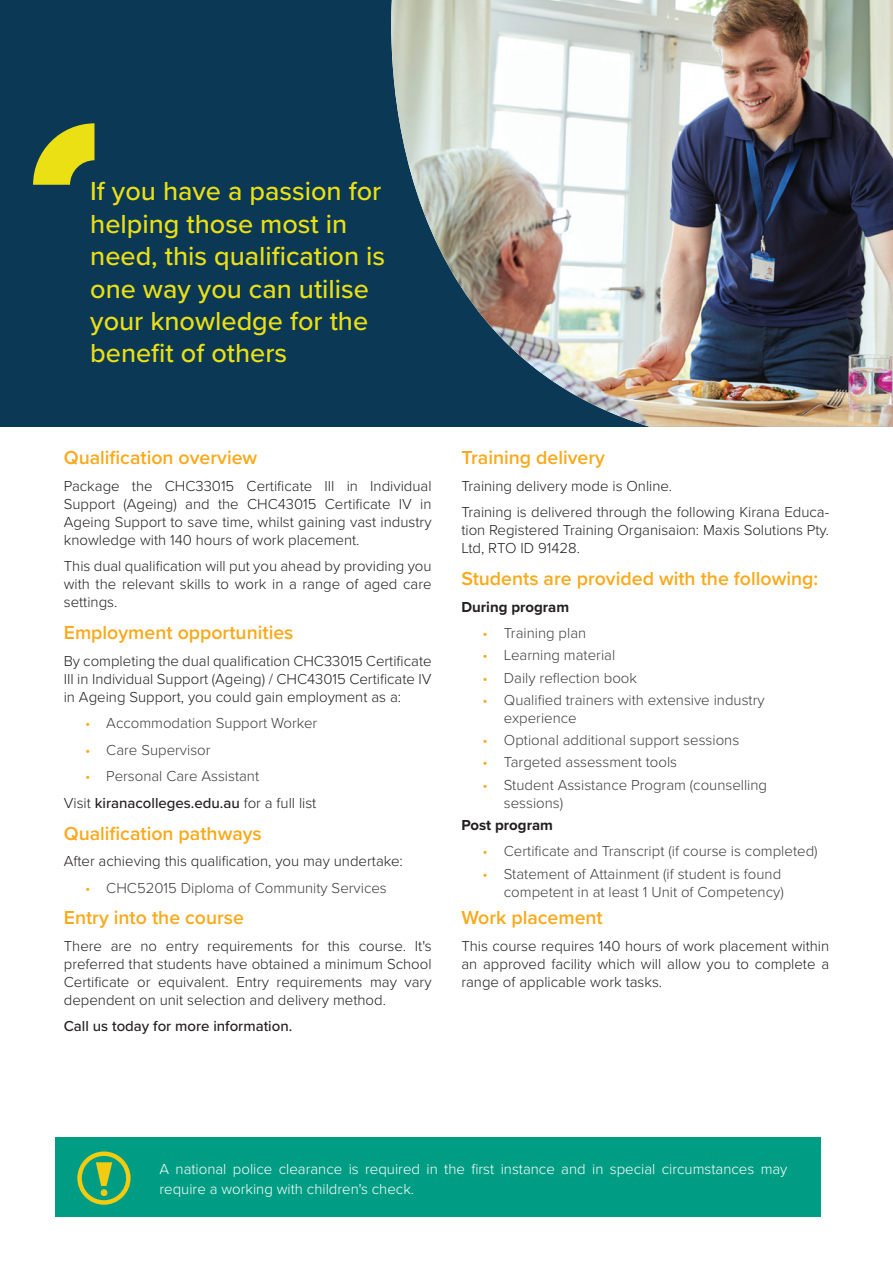
<style>
.page{position:relative;width:893px;height:1263px;background:#fff}
.page>*{position:absolute;margin:0;border:0;box-sizing:border-box;transform-origin:0 0}
.t1{font:500 27px/32.4px "Proxima Nova";color:#ebe014}
.t2{font:600 19.5px "Proxima Nova";color:#f9a91b}
.t3{font:300 15px/18px "Proxima Nova";color:#231f20;text-align:justify}
.t4{font:300 15px/18px "Proxima Nova";color:#3e3e3f}
.t5{font:300 15px/19.5px "Proxima Nova";color:#fff}
.t6{font:500 15px "Proxima Nova";color:#231f20}
.t7{font:700 15px "Proxima Nova";color:#231f20}
.s1{color:#f9a91b}
.s2{color:#231f20}
.s3{font-weight:500;color:#231f20}
</style>
<div class="page">
<div style="left:0;top:0;width:893px;height:427px;background:#0a3855"></div>
<svg style="left:33px;top:123px;width:61px;height:62px"></svg>
<img style="left:391px;top:0;width:502px;height:427px">
<div style="left:55px;top:1138px;width:766px;height:79px;background:#009d85"></div>
<svg style="left:77px;top:1151px;width:54px;height:54px"></svg>
<h1 class="t1" style="left:90px;top:174px;width:296px">If you have a passion for helping those most in need, this qualification is one way you can utilise your knowledge for the benefit of others</h1>
<h2 class="t2" style="left:64px;top:443px;width:195px">Qualification overview</h2>
<p class="t3" style="left:64px;top:476px;width:369px">Package the CHC33015 Certificate III in Individual Support (Ageing) and the CHC43015 Certificate IV in Ageing Support to save time, whilst gaining vast industry knowledge with 140 hours of work placement.</p>
<p class="t3" style="left:64px;top:556px;width:369px">This dual qualification will put you ahead by providing you with the relevant skills to work in a range of aged care settings.</p>
<h2 class="t2" style="left:64px;top:618px;width:231px">Employment opportunities</h2>
<p class="t3" style="left:64px;top:651px;width:369px">By completing the dual qualification CHC33015 Certificate III in Individual Support (Ageing) / CHC43015 Certificate IV in Ageing Support, you could gain employment as a:</p>
<p class="t4" style="left:85px;top:713px;width:234px"><span class="s1">•</span> Accommodation Support Worker</p>
<p class="t4" style="left:85px;top:740px;width:127px"><span class="s1">•</span> Care Supervisor</p>
<p class="t4" style="left:64px;top:762px;width:254px;line-height:26.5px;text-indent:21px"><span class="s1">•</span> Personal Care Assistant<br><span class="s2">Visit</span> <span class="s3">kiranacolleges.edu.au</span> <span class="s2">for a full list</span></p>
<h2 class="t2" style="left:64px;top:818px;width:200px">Qualification pathways</h2>
<p class="t3" style="left:64px;top:851px;width:341px">After achieving this qualification, you may undertake:</p>
<p class="t4" style="left:85px;top:878px;width:303px"><span class="s1">•</span> CHC52015 Diploma of Community Services</p>
<h2 class="t2" style="left:64px;top:903px;width:182px">Entry into the course</h2>
<p class="t3" style="left:64px;top:936px;width:369px">There are no entry requirements for this course. It's preferred that students have obtained a minimum School Certificate or equivalent. Entry requirements may vary dependent on unit selection and delivery method.</p>
<p class="t6" style="left:64px;top:1015px;width:230px">Call us today for more information.</p>
<h2 class="t2" style="left:461px;top:443px;width:145px">Training delivery</h2>
<p class="t3" style="left:461px;top:472px;width:369px;line-height:26.5px">Training delivery mode is Online.<br>Training is delivered through the following Kirana Educa-</p>
<p class="t3" style="left:461px;top:520px;width:369px">tion Registered Training Organisaion: Maxis Solutions Pty.<br>Ltd, RTO ID 91428.</p>
<h2 class="t2" style="left:461px;top:564px;width:358px">Students are provided with the following:</h2>
<p class="t7" style="left:461px;top:595px;width:109px">During program</p>
<p class="t4" style="left:483px;top:623px;width:105px"><span class="s1">•</span> Training plan</p>
<p class="t4" style="left:483px;top:645px;width:134px"><span class="s1">•</span> Learning material</p>
<p class="t4" style="left:483px;top:668px;width:156px"><span class="s1">•</span> Daily reflection book</p>
<p class="t4" style="left:504px;top:690px;width:262px;text-indent:-21px"><span class="s1">•</span> Qualified trainers with extensive industry experience</p>
<p class="t4" style="left:483px;top:730px;width:258px"><span class="s1">•</span> Optional additional support sessions</p>
<p class="t4" style="left:483px;top:752px;width:196px"><span class="s1">•</span> Targeted assessment tools</p>
<p class="t4" style="left:504px;top:775px;width:265px;text-indent:-21px"><span class="s1">•</span> Student Assistance Program (counselling sessions)</p>
<p class="t7" style="left:461px;top:814px;width:93px">Post program</p>
<p class="t4" style="left:483px;top:841px;width:336px"><span class="s1">•</span> Certificate and Transcript (if course is completed)</p>
<p class="t4" style="left:483px;top:864px;width:303px;text-align:right"><span class="s1">•</span> Statement of Attainment (if student is found competent in at least 1 Unit of Competency)</p>
<h2 class="t2" style="left:461px;top:903px;width:143px">Work placement</h2>
<p class="t3" style="left:461px;top:936px;width:369px">This course requires 140 hours of work placement within an approved facility which will allow you to complete a range of applicable work tasks.</p>
<p class="t5" style="left:159px;top:1159px;width:630px">A national police clearance is required in the first instance and in special circumstances may require a working with children's check.</p>
</div>
